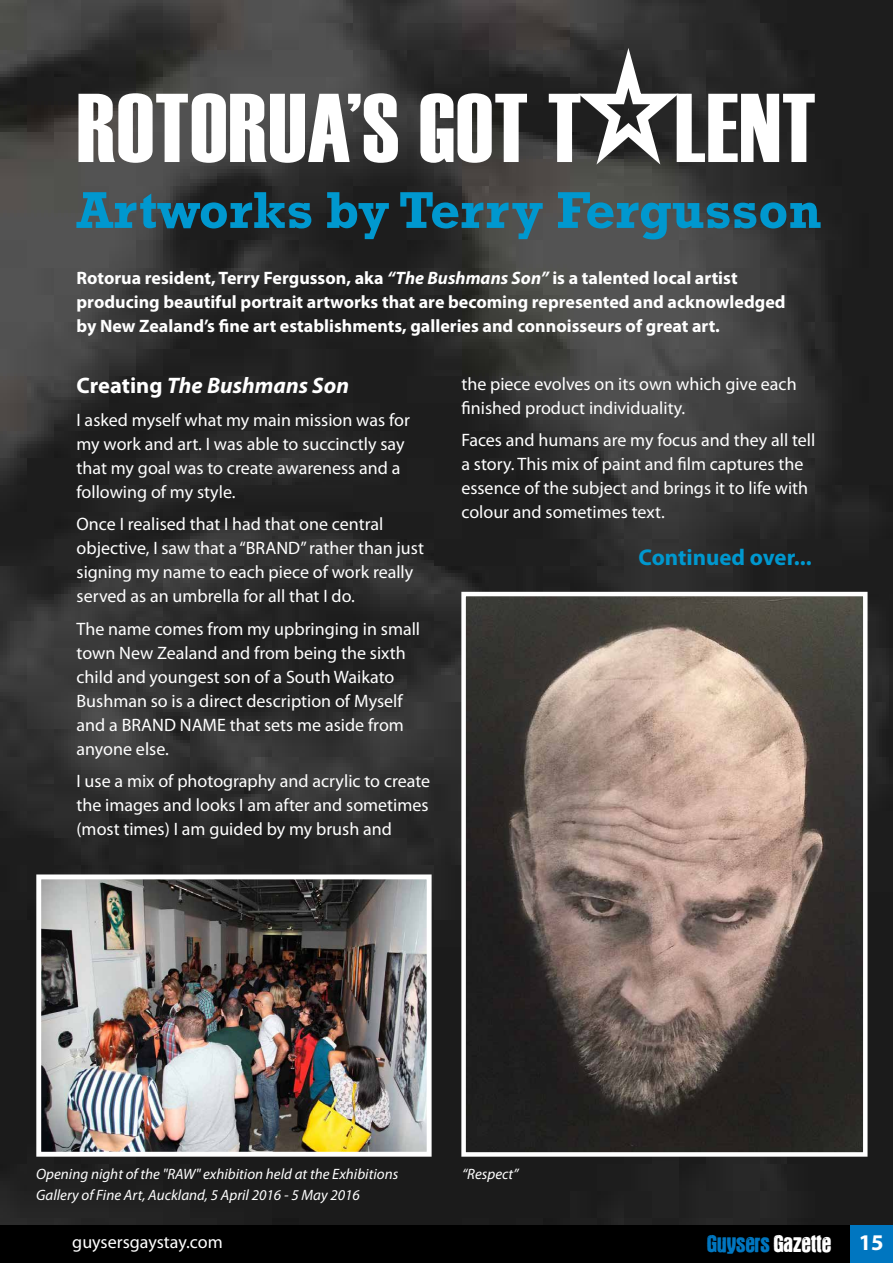
<style>
.page{position:relative;width:893px;height:1263px;background:#fff}
.page>*{position:absolute;margin:0;border:0;box-sizing:border-box;transform-origin:0 0}
.t1{font:700 52.65px "Rockwell";color:#0098cf}
.t2{font:900 25.5px "Gustav";color:#0076c0}
.t3{font:700 22.8px "Myriad Pro";color:#0098cf}
.t4{font:italic 700 22.5px "Myriad Pro";color:#fff}
.t5{font:18px/24px "Myriad Pro";color:#fff}
.t6{font:700 18px/24px "Myriad Pro";color:#fff}
.t7{font:italic 15px/21px "Myriad Pro";color:#fff}
.s1{font-style:italic}
.s2{font-style:normal}
.s3{color:#fff}
.s4{font-family:"Myriad Pro";font-weight:700;font-size:22.5px;color:#fff}
</style>
<div class="page">
<img style="left:0;top:0;width:893px;height:1225px">
<svg style="left:78px;top:93px;width:737px;height:70px"></svg>
<svg style="left:564px;top:55px;width:129px;height:125px"></svg>
<img style="left:42px;top:880px;width:384px;height:271px">
<div style="left:36px;top:874px;width:396px;height:283px;border:5px solid #fff"></div>
<img style="left:466px;top:597px;width:396px;height:555px">
<div style="left:461px;top:592px;width:406px;height:565px;border:4px solid #fff"></div>
<div style="left:849px;top:1225px;width:44px;height:38px;background:#0076c0"></div>
<div style="left:0;top:1225px;width:850px;height:38px;background:#000"></div>
<h1 class="t1" style="left:77px;top:178px;width:746px">Artworks by Terry Fergusson</h1>
<p class="t6" style="left:77px;top:265px;width:710px">Rotorua resident, Terry Fergusson, aka <span class="s1">“The Bushmans Son”</span> is a talented local artist producing beautiful portrait artworks that are becoming represented and acknowledged by New Zealand’s fine art establishments, galleries and connoisseurs of great art.</p>
<p class="t4" style="left:77px;top:371px;width:274px"><span class="s2">Creating</span> The Bushmans Son</p>
<p class="t5" style="left:77px;top:407px;width:335px">I asked myself what my main mission was for my work and art. I was able to succinctly say that my goal was to create awareness and a following of my style.</p>
<p class="t5" style="left:77px;top:512px;width:349px">Once I realised that I had that one central objective, I saw that a “BRAND” rather than just signing my name to each piece of work really served as an umbrella for all that I do.</p>
<p class="t5" style="left:77px;top:616px;width:345px">The name comes from my upbringing in small town New Zealand and from being the sixth child and youngest son of a South Waikato Bushman so is a direct description of Myself and a BRAND NAME that sets me aside from anyone else.</p>
<p class="t5" style="left:77px;top:769px;width:355px;text-align:justify">I use a mix of photography and acrylic to create the images and looks I am after and sometimes (most times) I am guided by my brush and</p>
<p class="t5" style="left:461px;top:371px;width:337px">the piece evolves on its own which give each finished product individuality.</p>
<p class="t5" style="left:461px;top:428px;width:356px">Faces and humans are my focus and they all tell a story. This mix of paint and film captures the essence of the subject and brings it to life with colour and sometimes text.</p>
<p class="t3" style="left:638px;top:542px;width:175px">Continued over...</p>
<p class="t7" style="left:36px;top:1163px;width:364px">Opening night of the "RAW" exhibition held at the Exhibitions<br>Gallery of Fine Art, Auckland, 5 April 2016 - 5 May 2016</p>
<p class="t7" style="left:462px;top:1163px;width:58px">“Respect”</p>
<p class="t5" style="left:72px;top:1229px;width:152px">guysersgaystay.com</p>
<h2 class="t2" style="left:707px;top:1233px;width:178px">Guysers <span class="s3">Gazette</span> <span class="s4">15</span></h2>
</div>
